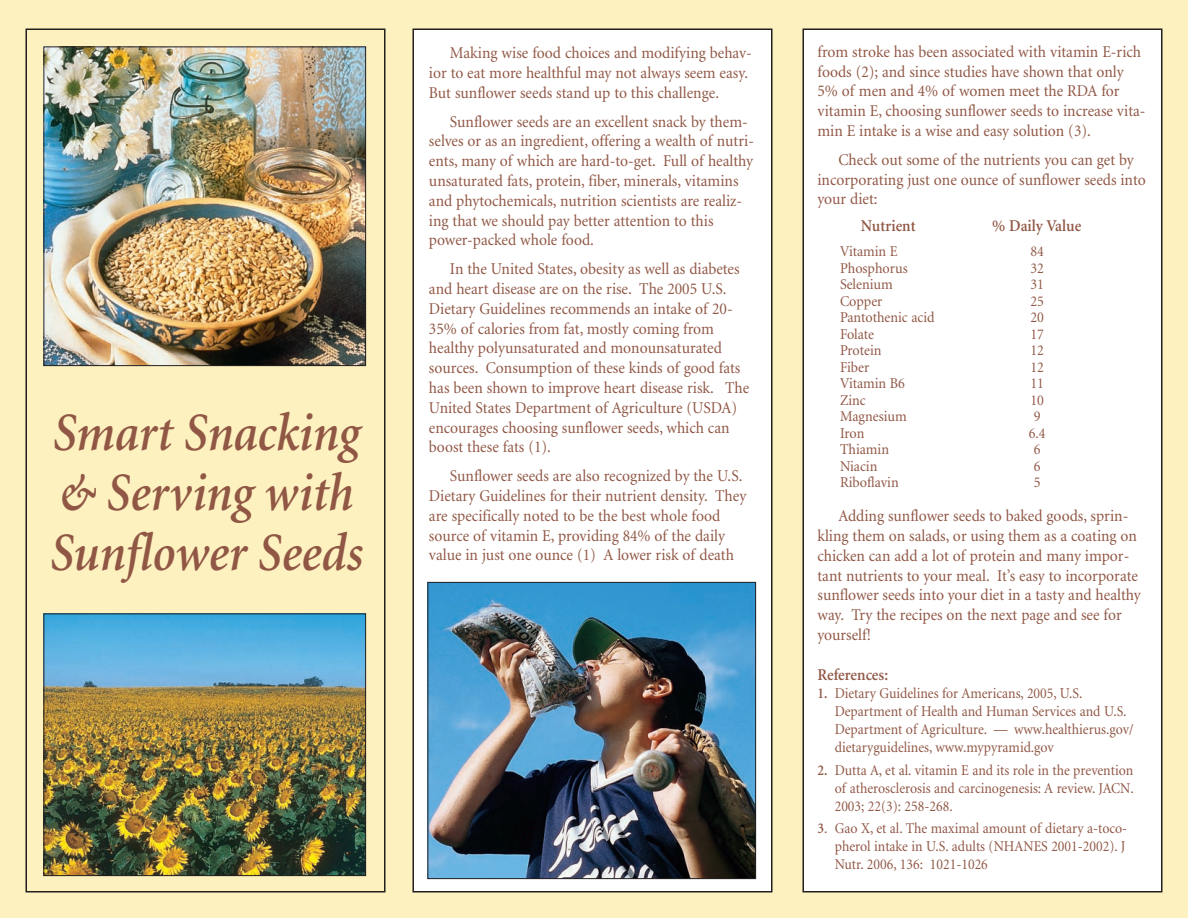
<style>
.page{position:relative;width:1188px;height:918px;background:#fff}
.page>*{position:absolute;margin:0;border:0;box-sizing:border-box;transform-origin:0 0}
.t1{font:italic 600 54px/60px "Minion";color:#905745;scale:.9 1}
.t2{font:16.5px/19.8px "Minion";color:#905745;scale:.94 1}
.t3{font:600 16.5px "Minion";color:#905745;scale:.94 1}
.t4{font:15px/18px "Minion";color:#905745;scale:.92 1}
.t5{font:15px/16.5px "Minion";color:#905745;scale:.94 1}
.t6{font:600 15px "Minion";color:#905745;scale:.92 1}
.s1{font-weight:400}
</style>
<div class="page">
<img style="left:0;top:0;width:1188px;height:918px">
<h1 class="t1" style="left:48px;top:407px;width:349px">Smart Snacking &amp; Serving with<br>Sunflower Seeds</h1>
<p class="t2" style="left:429px;top:44px;width:345px;text-indent:21px">Making wise food choices and modifying behav&shy;ior to eat more healthful may not always seem easy.<br>But sunflower seeds stand up to this challenge.</p>
<p class="t2" style="left:429px;top:113px;width:347px;text-indent:21px">Sunflower seeds are an excellent snack by them&shy;selves or as an ingredient, offering a wealth of nutri&shy;ents, many of which are hard-to-get. Full of healthy unsaturated fats, protein, fiber, minerals, vitamins and phytochemicals, nutrition scientists are realiz&shy;ing that we should pay better attention to this power-packed whole food.</p>
<p class="t2" style="left:429px;top:260px;width:342px;text-indent:21px">In the United States, obesity as well as diabetes and heart disease are on the rise. The 2005 U.S.<br>Dietary Guidelines recommends an intake of 20- 35% of calories from fat, mostly coming from healthy polyunsaturated and monounsaturated sources. Consumption of these kinds of good fats has been shown to improve heart disease risk. The United States Department of Agriculture (USDA) encourages choosing sunflower seeds, which can boost these fats (1).</p>
<p class="t2" style="left:429px;top:467px;width:339px;text-indent:21px">Sunflower seeds are also recognized by the U.S.<br>Dietary Guidelines for their nutrient density. They are specifically noted to be the best whole food source of vitamin E, providing 84% of the daily value in just one ounce (1) A lower risk of death</p>
<p class="t2" style="left:818px;top:43px;width:351px">from stroke has been associated with vitamin E-rich foods (2); and since studies have shown that only 5% of men and 4% of women meet the RDA for vitamin E, choosing sunflower seeds to increase vita&shy;min E intake is a wise and easy solution (3).</p>
<p class="t2" style="left:818px;top:151px;width:351px;text-indent:21px">Check out some of the nutrients you can get by incorporating just one ounce of sunflower seeds into your diet:</p>
<p class="t3" style="left:861px;top:219px;width:60px">Nutrient</p>
<p class="t5" style="left:840px;top:244px;width:102px">Vitamin E<br>Phosphorus<br>Selenium<br>Copper<br>Pantothenic acid<br>Folate<br>Protein<br>Fiber<br>Vitamin B6<br>Zinc<br>Magnesium<br>Iron<br>Thiamin<br>Niacin<br>Riboflavin</p>
<p class="t3" style="left:992px;top:219px;width:96px">% Daily Value</p>
<p class="t5" style="left:1029px;top:244px;width:20px;text-align:center">84<br>32<br>31<br>25<br>20<br>17<br>12<br>12<br>11<br>10<br>9<br>6.4<br>6<br>6<br>5</p>
<p class="t2" style="left:818px;top:507px;width:345px;text-indent:21px">Adding sunflower seeds to baked goods, sprin&shy;kling them on salads, or using them as a coating on chicken can add a lot of protein and many impor&shy;tant nutrients to your meal. It’s easy to incorporate sunflower seeds into your diet in a tasty and healthy way. Try the recipes on the next page and see for yourself!</p>
<p class="t3" style="left:818px;top:668px;width:77px">References:</p>
<p class="t4" style="left:835px;top:686px;width:326px">Dietary Guidelines for Americans, 2005, U.S.<br>Department of Health and Human Services and U.S.<br>Department of Agriculture. — www.healthierus.gov/ dietaryguidelines, www.mypyramid.gov</p>
<p class="t4" style="left:835px;top:762px;width:327px;text-align:justify">Dutta A, et al. vitamin E and its role in the prevention of atherosclerosis and carcinogenesis: A review. JACN.<br>2003; 22(3): 258-268.</p>
<p class="t4" style="left:835px;top:821px;width:319px">Gao X, et al. The maximal amount of dietary a-toco&shy;pherol intake in U.S. adults (NHANES 2001-2002). J<br>Nutr. 2006, 136: 1021-1026</p>
<p class="t6" style="left:818px;top:688px;width:12px">1.</p>
<p class="t6" style="left:818px;top:764px;width:12px">2.</p>
<p class="t6" style="left:818px;top:823px;width:12px">3<span class="s1">.</span></p>
</div>
